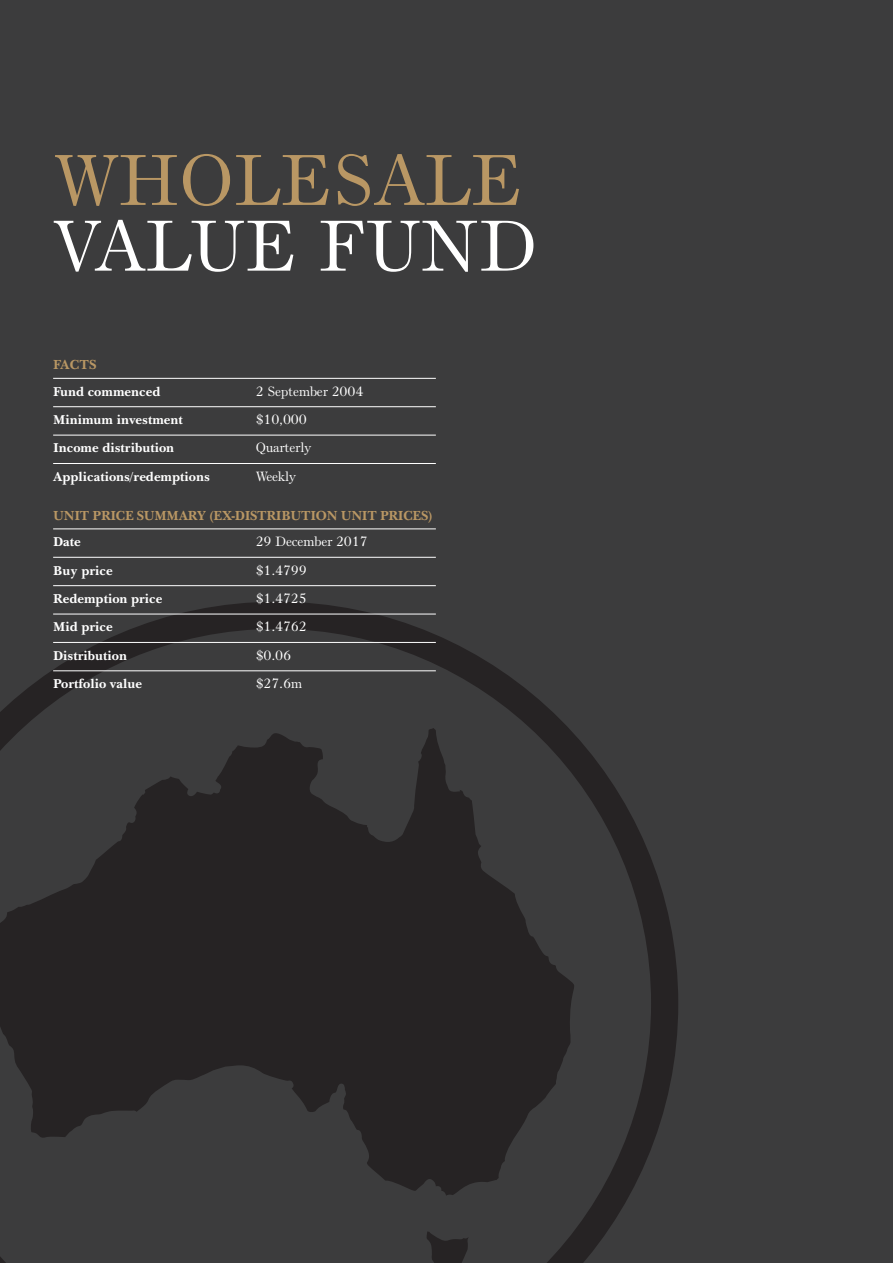
<style>
.page{position:relative;width:893px;height:1263px;background:#3c3c3d}
.page>*{position:absolute;margin:0;border:0;box-sizing:border-box;transform-origin:0 0}
.t1{font:70.65px "Bruce Old Style BT";letter-spacing:-.01em;color:#b99764}
.t2{font:70.65px "Bruce Old Style BT";letter-spacing:-.01em;color:#fff}
.t3{font:700 13.5px "Baskerville BT";letter-spacing:-.02em;color:#b99764}
.t4{font:700 13.2px "Baskerville BT";color:#fff}
.t5{font:13.2px "Bruce Old Style BT";letter-spacing:-.015em;color:#fff}
</style>
<div class="page">
<svg style="left:0;top:602px;width:678px;height:661px"></svg>
<svg style="left:426px;top:1231px;width:43px;height:32px"></svg>
<svg style="left:0;top:728px;width:574px;height:467px;fill:#262324"></svg>
<hr style="left:53px;top:378px;width:383px;height:1px;background:#fff">
<hr style="left:53px;top:406px;width:383px;height:1px;background:#fff">
<hr style="left:53px;top:435px;width:383px;height:1px;background:#fff">
<hr style="left:53px;top:463px;width:383px;height:1px;background:#fff">
<hr style="left:53px;top:529px;width:383px;height:1px;background:#fff">
<hr style="left:53px;top:557px;width:383px;height:1px;background:#fff">
<hr style="left:53px;top:585px;width:383px;height:1px;background:#fff">
<hr style="left:53px;top:614px;width:383px;height:1px;background:#fff">
<hr style="left:53px;top:642px;width:383px;height:1px;background:#fff">
<hr style="left:53px;top:670px;width:383px;height:1px;background:#fff">
<h1 class="t1" style="left:53px;top:137px;width:471px">WHOLESALE</h1>
<h1 class="t2" style="left:53px;top:203px;width:485px">VALUE FUND</h1>
<p class="t3" style="left:53px;top:356px;width:45px">FACTS</p>
<p class="t4" style="left:53px;top:383px;width:109px">Fund commenced</p>
<p class="t5" style="left:256px;top:383px;width:109px">2 September 2004</p>
<p class="t4" style="left:53px;top:411px;width:131px">Minimum investment</p>
<p class="t5" style="left:256px;top:411px;width:53px">$10,000</p>
<p class="t4" style="left:53px;top:440px;width:123px">Income distribution</p>
<p class="t5" style="left:256px;top:440px;width:57px">Quarterly</p>
<p class="t4" style="left:53px;top:468px;width:158px">Applications/redemptions</p>
<p class="t5" style="left:256px;top:468px;width:41px">Weekly</p>
<p class="t3" style="left:53px;top:507px;width:381px">UNIT PRICE SUMMARY (EX-DISTRIBUTION UNIT PRICES)</p>
<p class="t4" style="left:53px;top:533px;width:29px">Date</p>
<p class="t5" style="left:256px;top:533px;width:114px">29 December 2017</p>
<p class="t4" style="left:53px;top:562px;width:61px">Buy price</p>
<p class="t5" style="left:256px;top:562px;width:53px">$1.4799</p>
<p class="t4" style="left:53px;top:590px;width:111px">Redemption price</p>
<p class="t5" style="left:256px;top:590px;width:53px">$1.4725</p>
<p class="t4" style="left:53px;top:619px;width:61px">Mid price</p>
<p class="t5" style="left:256px;top:619px;width:53px">$1.4762</p>
<p class="t4" style="left:53px;top:647px;width:75px">Distribution</p>
<p class="t5" style="left:256px;top:647px;width:37px">$0.06</p>
<p class="t4" style="left:53px;top:675px;width:90px">Portfolio value</p>
<p class="t5" style="left:256px;top:675px;width:48px">$27.6m</p>
</div>
